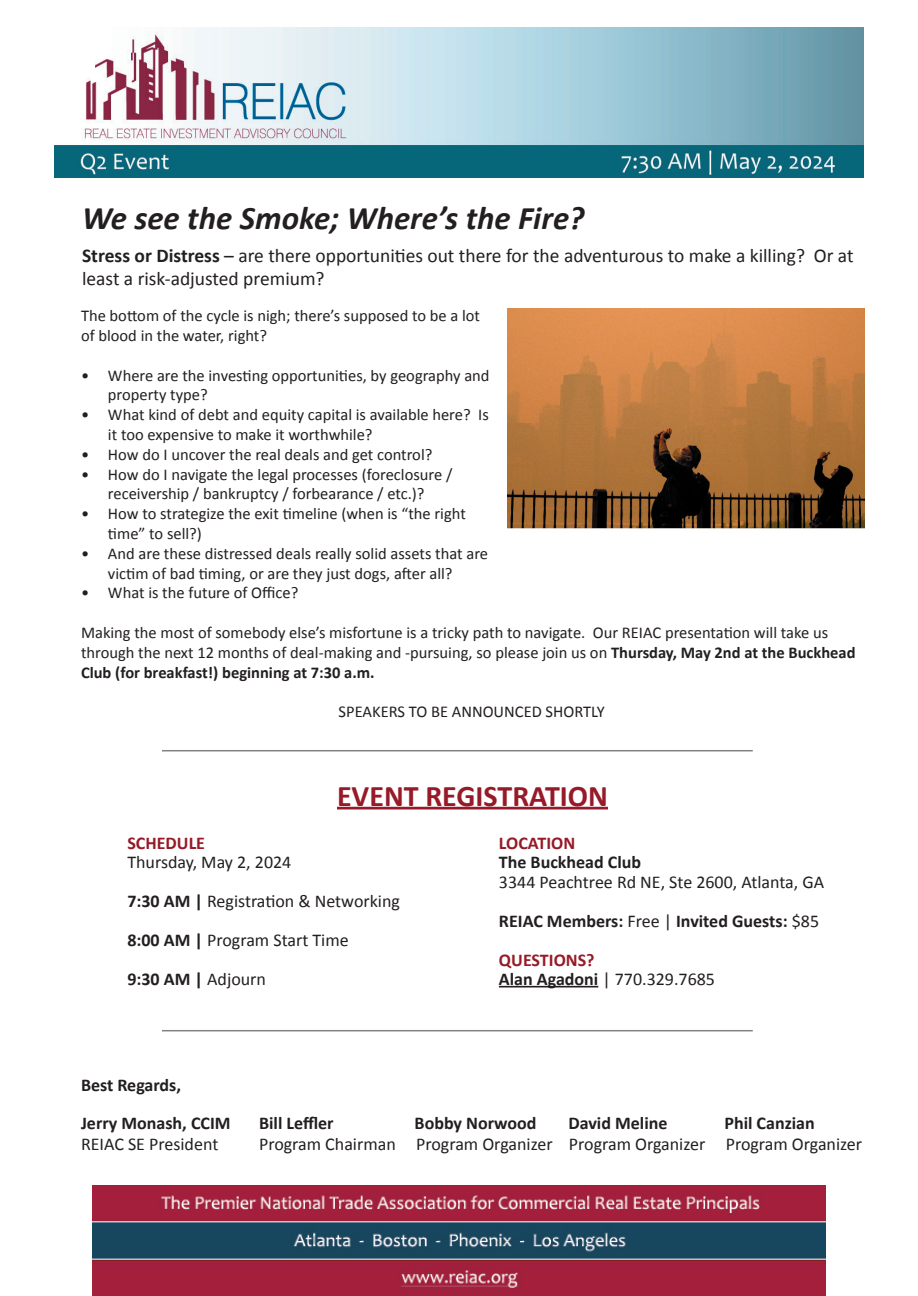
<style>
.page{position:relative;width:918px;height:1296px;background:#fff}
.page>*{position:absolute;margin:0;border:0;box-sizing:border-box;transform-origin:0 0}
.t1{font:italic 700 33px "Calibri";color:#231f20}
.t2{font:700 30px "Calibri";color:#961a27}
.t3{font:19.5px/23.4px "Calibri";color:#231f20}
.t4{font:18px/39px "Calibri";color:#231f20}
.t5{font:700 18px/38.1px "Calibri";color:#231f20}
.t6{font:700 18px "Calibri";color:#961a27}
.t7{font:16.5px/19.8px "Calibri";color:#231f20}
.s1{font-weight:700}
.s2{font-weight:700;color:#961a27}
</style>
<div class="page">
<img style="left:54px;top:27px;width:810px;height:151px">
<img style="left:507px;top:309px;width:357px;height:220px">
<img style="left:93px;top:1186px;width:732px;height:110px">
<hr style="left:337px;top:807px;width:271px;height:2px;background:#961a27">
<hr style="left:162px;top:750px;width:591px;height:1px;background:#808285">
<hr style="left:162px;top:1030px;width:591px;height:1px;background:#808285">
<hr style="left:499px;top:986px;width:99px;height:1px;background:#231f20">
<h1 class="t1" style="left:82px;top:197px;width:504px">We see the Smoke; Where’s the Fire?</h1>
<p class="t3" style="left:82px;top:244px;width:773px"><span class="s1">Stress or Distress</span> – are there opportunities out there for the adventurous to make a killing? Or at least a risk-adjusted premium?</p>
<p class="t7" style="left:81px;top:306px;width:401px">The bottom of the cycle is nigh; there’s supposed to be a lot of blood in the water, right?</p>
<p class="t7" style="left:108px;top:365px;width:383px;text-indent:-27px">• Where are the investing opportunities, by geography and property type?</p>
<p class="t7" style="left:108px;top:405px;width:382px;text-indent:-27px">• What kind of debt and equity capital is available here? Is it too expensive to make it worthwhile?</p>
<p class="t7" style="left:81px;top:445px;width:353px">• How do I uncover the real deals and get control?</p>
<p class="t7" style="left:81px;top:464px;width:373px;text-align:center">• How do I navigate the legal processes (foreclosure / receivership / bankruptcy / forbearance / etc.)?</p>
<p class="t7" style="left:108px;top:504px;width:359px;text-indent:-27px">• How to strategize the exit timeline (when is “the right time” to sell?)</p>
<p class="t7" style="left:81px;top:544px;width:409px;text-align:center">• And are these distressed deals really solid assets that are victim of bad timing, or are they just dogs, after all?</p>
<p class="t7" style="left:81px;top:583px;width:219px">• What is the future of Office?</p>
<p class="t7" style="left:81px;top:623px;width:776px">Making the most of somebody else’s misfortune is a tricky path to navigate. Our REIAC presentation will take us through the next 12 months of deal-making and -pursuing, so please join us on <span class="s1">Thursday, May 2nd at the Buckhead<br>Club (for breakfast!) beginning at 7:30 a.m.</span></p>
<p class="t7" style="left:339px;top:702px;width:268px">SPEAKERS TO BE ANNOUNCED SHORTLY</p>
<h2 class="t2" style="left:337px;top:776px;width:272px">EVENT REGISTRATION</h2>
<p class="t6" style="left:127px;top:831px;width:79px">SCHEDULE</p>
<p class="t4" style="left:127px;top:843px;width:274px">Thursday, May 2, 2024<br><span class="s1">7:30 AM |</span> Registration &amp; Networking<br><span class="s1">8:00 AM |</span> Program Start Time<br><span class="s1">9:30 AM |</span> Adjourn</p>
<p class="t6" style="left:499px;top:831px;width:78px">LOCATION</p>
<p class="t5" style="left:499px;top:843px;width:144px">The Buckhead Club</p>
<p class="t4" style="left:499px;top:862px;width:327px">3344 Peachtree Rd NE, Ste 2600, Atlanta, GA<br><span class="s1">REIAC Members:</span> Free | <span class="s1">Invited Guests:</span> $85<br><span class="s2">QUESTIONS?</span></p>
<p class="t4" style="left:499px;top:960px;width:218px"><span class="s1">Alan Agadoni</span> | 770.329.7685</p>
<p class="t5" style="left:81px;top:1065px;width:151px">Best Regards,<br>Jerry Monash, CCIM</p>
<p class="t5" style="left:259px;top:1104px;width:76px">Bill Leffler</p>
<p class="t5" style="left:415px;top:1104px;width:123px">Bobby Norwood</p>
<p class="t5" style="left:568px;top:1104px;width:101px">David Meline</p>
<p class="t5" style="left:724px;top:1104px;width:92px">Phil Canzian</p>
<p class="t4" style="left:81px;top:1125px;width:139px">REIAC SE President</p>
<p class="t4" style="left:259px;top:1125px;width:605px">Program Chairman Program Organizer Program Organizer Program Organizer</p>
</div>
